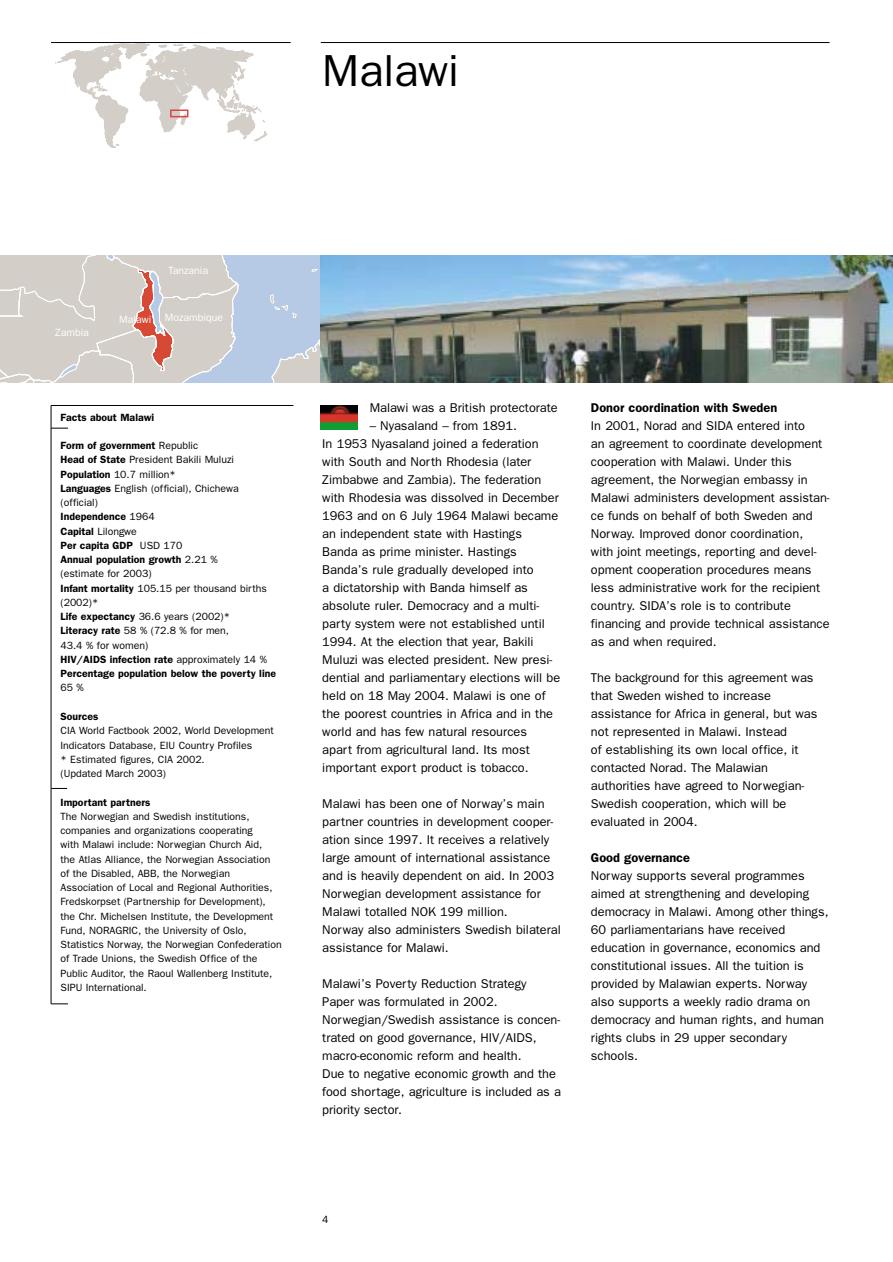
<style>
.page{position:relative;width:893px;height:1262px;background:#fff}
.page>*{position:absolute;margin:0;border:0;box-sizing:border-box;transform-origin:0 0}
.t1{font:45px "Franklin Gothic";color:#000}
.t2{font:12.75px/18px "Franklin Gothic";color:#000}
.t3{font:10.5px/14.2px "Franklin Gothic";color:#000}
.t4{font:10.5px "Franklin Gothic";color:#fff}
.t5{font:600 10.5px "Franklin Gothic";color:#000}
.s1{font-weight:600}
</style>
<div class="page">
<svg style="left:56px;top:44px;width:211px;height:104px"></svg>
<svg style="left:0;top:255px;width:321px;height:128px;background:#cdcbce"></svg>
<img style="left:321px;top:255px;width:571px;height:128px">
<img style="left:321px;top:405px;width:36px;height:25px">
<hr style="left:51px;top:405px;width:1px;height:598px;background:#000">
<svg style="left:51px;top:428px;width:17px;height:1px"></svg>
<svg style="left:51px;top:788px;width:16px;height:1px"></svg>
<svg style="left:51px;top:1003px;width:17px;height:1px"></svg>
<hr style="left:51px;top:405px;width:242px;height:1px;background:#000">
<hr style="left:51px;top:42px;width:240px;height:1px;background:#000">
<hr style="left:321px;top:42px;width:508px;height:1px;background:#000">
<div style="left:170px;top:109px;width:18px;height:8px;border:2px solid #d74744"></div>
<p class="t1" style="left:322px;top:55px;width:138px">Malawi</p>
<p class="t4" style="left:168px;top:267px;width:41px">Tanzania</p>
<p class="t4" style="left:55px;top:328px;width:35px">Zambia</p>
<p class="t4" style="left:119px;top:316px;width:33px">Malawi</p>
<p class="t4" style="left:165px;top:314px;width:60px">Mozambique</p>
<p class="t5" style="left:61px;top:413px;width:95px">Facts about Malawi</p>
<p class="t3" style="left:61px;top:439px;width:217px"><span class="s1">Form of government</span> Republic<br><span class="s1">Head of State</span> President Bakili Muluzi<br><span class="s1">Population</span> 10.7 million*<br><span class="s1">Languages</span> English (official), Chichewa (official)<br><span class="s1">Independence</span> 1964<br><span class="s1">Capital</span> Lilongwe<br><span class="s1">Per capita GDP</span> USD 170<br><span class="s1">Annual population growth</span> 2.21 %<br>(estimate for 2003)<br><span class="s1">Infant mortality</span> 105.15 per thousand births (2002)*<br><span class="s1">Life expectancy</span> 36.6 years (2002)*<br><span class="s1">Literacy rate</span> 58 % (72.8 % for men,<br>43.4 % for women)<br><span class="s1">HIV/AIDS infection rate</span> approximately 14 %<br><span class="s1">Percentage population below the poverty line<br></span>65 %</p>
<p class="t3" style="left:61px;top:710px;width:215px"><span class="s1">Sources<br></span>CIA World Factbook 2002, World Development<br>Indicators Database, EIU Country Profiles<br>* Estimated figures, CIA 2002.<br>(Updated March 2003)</p>
<p class="t3" style="left:61px;top:795px;width:223px"><span class="s1">Important partners<br></span>The Norwegian and Swedish institutions, companies and organizations cooperating<br>with Malawi include: Norwegian Church Aid,<br>the Atlas Alliance, the Norwegian Association of the Disabled, ABB, the Norwegian Association of Local and Regional Authorities, Fredskorpset (Partnership for Development), the Chr. Michelsen Institute, the Development Fund, NORAGRIC, the University of Oslo, Statistics Norway, the Norwegian Confederation of Trade Unions, the Swedish Office of the Public Auditor, the Raoul Wallenberg Institute, SIPU International.</p>
<p class="t2" style="left:369px;top:400px;width:190px">Malawi was a British protectorate</p>
<p class="t2" style="left:322px;top:418px;width:239px;text-indent:47px">– Nyasaland – from 1891.<br>In 1953 Nyasaland joined a federation with South and North Rhodesia (later Zimbabwe and Zambia). The federation with Rhodesia was dissolved in December 1963 and on 6 July 1964 Malawi became an independent state with Hastings Banda as prime minister. Hastings Banda’s rule gradually developed into<br>a dictatorship with Banda himself as absolute ruler. Democracy and a multi&shy;party system were not established until 1994. At the election that year, Bakili Muluzi was elected president. New presi&shy;dential and parliamentary elections will be held on 18 May 2004. Malawi is one of the poorest countries in Africa and in the world and has few natural resources apart from agricultural land. Its most important export product is tobacco.</p>
<p class="t2" style="left:322px;top:796px;width:240px">Malawi has been one of Norway’s main partner countries in development cooper&shy;ation since 1997. It receives a relatively large amount of international assistance and is heavily dependent on aid. In 2003<br>Norwegian development assistance for Malawi totalled NOK 199 million.<br>Norway also administers Swedish bilateral assistance for Malawi.</p>
<p class="t2" style="left:322px;top:976px;width:240px">Malawi’s Poverty Reduction Strategy Paper was formulated in 2002.<br>Norwegian/Swedish assistance is concen&shy;trated on good governance, HIV/AIDS, macro-economic reform and health.<br>Due to negative economic growth and the food shortage, agriculture is included as a priority sector.</p>
<p class="t2" style="left:591px;top:400px;width:240px"><span class="s1">Donor coordination with Sweden<br></span>In 2001, Norad and SIDA entered into<br>an agreement to coordinate development cooperation with Malawi. Under this agreement, the Norwegian embassy in Malawi administers development assistan&shy;ce funds on behalf of both Sweden and Norway. Improved donor coordination,<br>with joint meetings, reporting and devel&shy;opment cooperation procedures means less administrative work for the recipient country. SIDA’s role is to contribute financing and provide technical assistance as and when required.</p>
<p class="t2" style="left:591px;top:670px;width:228px">The background for this agreement was that Sweden wished to increase assistance for Africa in general, but was not represented in Malawi. Instead<br>of establishing its own local office, it contacted Norad. The Malawian authorities have agreed to Norwegian-Swedish cooperation, which will be evaluated in 2004.</p>
<p class="t2" style="left:591px;top:850px;width:239px"><span class="s1">Good governance<br></span>Norway supports several programmes aimed at strengthening and developing democracy in Malawi. Among other things, 60 parliamentarians have received education in governance, economics and constitutional issues. All the tuition is provided by Malawian experts. Norway also supports a weekly radio drama on democracy and human rights, and human rights clubs in 29 upper secondary schools.</p>
<p class="t3" style="left:322px;top:1212px;width:8px">4</p>
</div>
